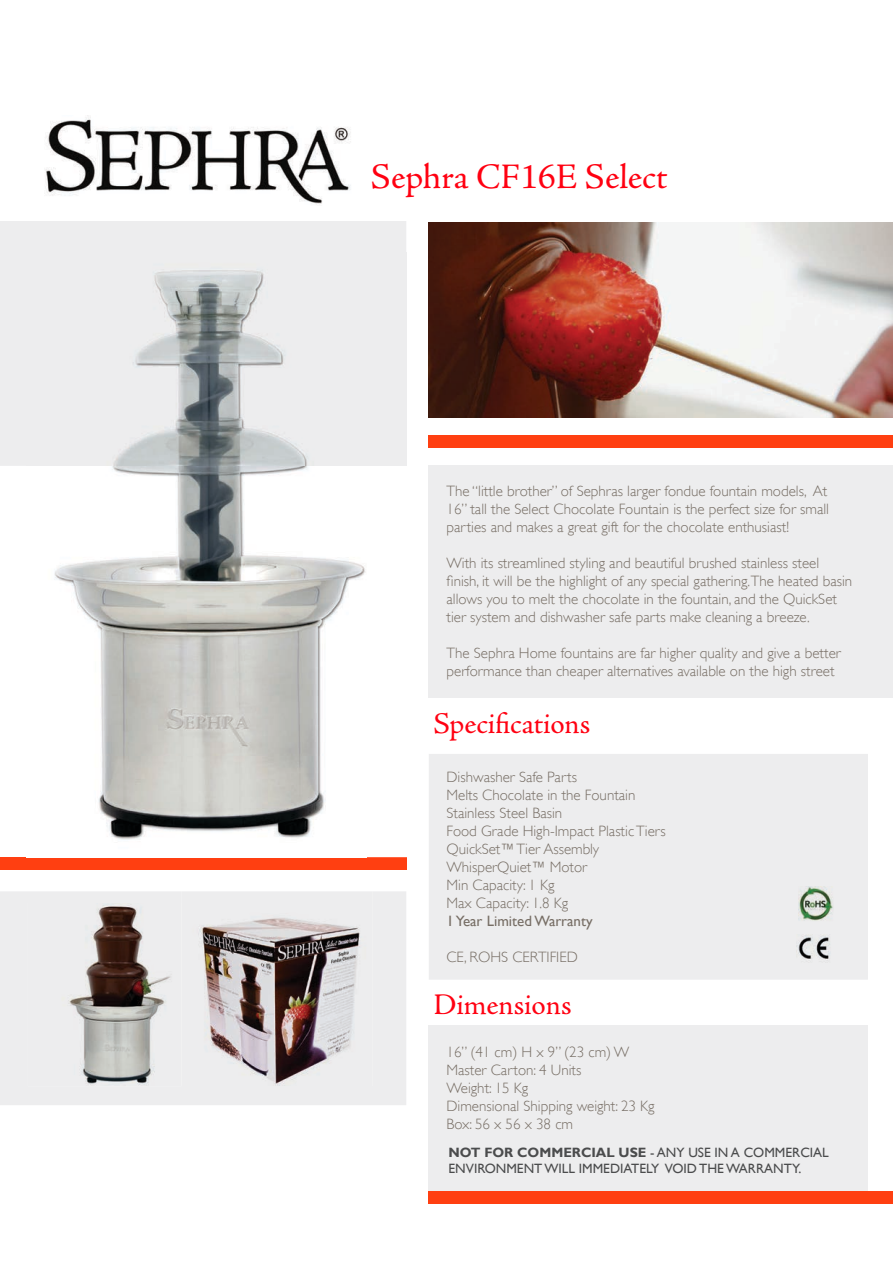
<style>
.page{position:relative;width:893px;height:1263px;background:#fff}
.page>*{position:absolute;margin:0;border:0;box-sizing:border-box;transform-origin:0 0}
.t1{font:36px "Adobe Jenson Pro";color:#f01}
.t2{font:30px "Adobe Jenson Pro";letter-spacing:-.005em;color:#f01}
.t3{font:300 15px/18px "Gill Sans";color:#776e65}
.t4{font:15px "Gill Sans";color:#776e65}
.t5{font:13.5px/16.5px "Gill Sans";color:#4b4c4d}
.s1{font-weight:700}
</style>
<div class="page">
<div style="left:429px;top:1025px;width:439px;height:166px;background:#ededee"></div>
<img style="left:45px;top:115px;width:306px;height:90px">
<div style="left:0;top:857px;width:406px;height:13px;background:#ff3f11"></div>
<div style="left:429px;top:1191px;width:464px;height:12px;background:#ff3f11"></div>
<div style="left:429px;top:466px;width:464px;height:232px;background:#ededee"></div>
<div style="left:429px;top:754px;width:439px;height:226px;background:#ededee"></div>
<div style="left:0;top:221px;width:406px;height:245px;background:#ededee"></div>
<div style="left:429px;top:436px;width:464px;height:12px;background:#ff3f11"></div>
<img style="left:796px;top:934px;width:40px;height:29px">
<img style="left:799px;top:887px;width:34px;height:34px">
<img style="left:429px;top:222px;width:464px;height:195px">
<img style="left:406px;top:253px;width:1px;height:213px">
<img style="left:54px;top:466px;width:312px;height:374px">
<img style="left:27px;top:253px;width:379px;height:213px">
<svg style="left:0;top:891px;width:406px;height:214px;background:#cac6c6"></svg>
<img style="left:28px;top:903px;width:154px;height:183px">
<h1 class="t1" style="left:371px;top:156px;width:298px">Sephra CF16E Select</h1>
<p class="t3" style="left:446px;top:481px;width:384px;text-align:justify">The “little brother” of Sephras larger fondue fountain models, At 16” tall the Select Chocolate Fountain is the perfect size for small parties and makes a great gift for the chocolate enthusiast!</p>
<p class="t3" style="left:446px;top:553px;width:407px">With its streamlined styling and beautiful brushed stainless steel finish, it will be the highlight of any special gathering.The heated basin allows you to melt the chocolate in the fountain, and the QuickSet tier system and dishwasher safe parts make cleaning a breeze.</p>
<p class="t3" style="left:446px;top:643px;width:396px">The Sephra Home fountains are far higher quality and give a better performance than cheaper alternatives available on the high street</p>
<h2 class="t2" style="left:433px;top:706px;width:159px">Specifications</h2>
<p class="t3" style="left:446px;top:767px;width:221px">Dishwasher Safe Parts<br>Melts Chocolate in the Fountain<br>Stainless Steel Basin<br>Food Grade High-Impact Plastic Tiers<br>QuickSet™ Tier Assembly<br>WhisperQuiet™ Motor<br>Min Capacity: 1 Kg<br>Max Capacity: 1.8 Kg</p>
<p class="t4" style="left:446px;top:912px;width:148px">1 Year Limited Warranty</p>
<p class="t3" style="left:446px;top:947px;width:133px">CE, ROHS CERTIFIED</p>
<h2 class="t2" style="left:433px;top:988px;width:140px">Dimensions</h2>
<p class="t3" style="left:446px;top:1042px;width:210px">16” (41 cm) H x 9” (23 cm) W<br>Master Carton: 4 Units<br>Weight: 15 Kg<br>Dimensional Shipping weight: 23 Kg<br>Box: 56 x 56 x 38 cm</p>
<p class="t5" style="left:449px;top:1144px;width:382px"><span class="s1">NOT FOR COMMERCIAL USE</span> - ANY USE IN A COMMERCIAL<br>ENVIRONMENT WILL IMMEDIATELY VOID THE WARRANTY.</p>
</div>
